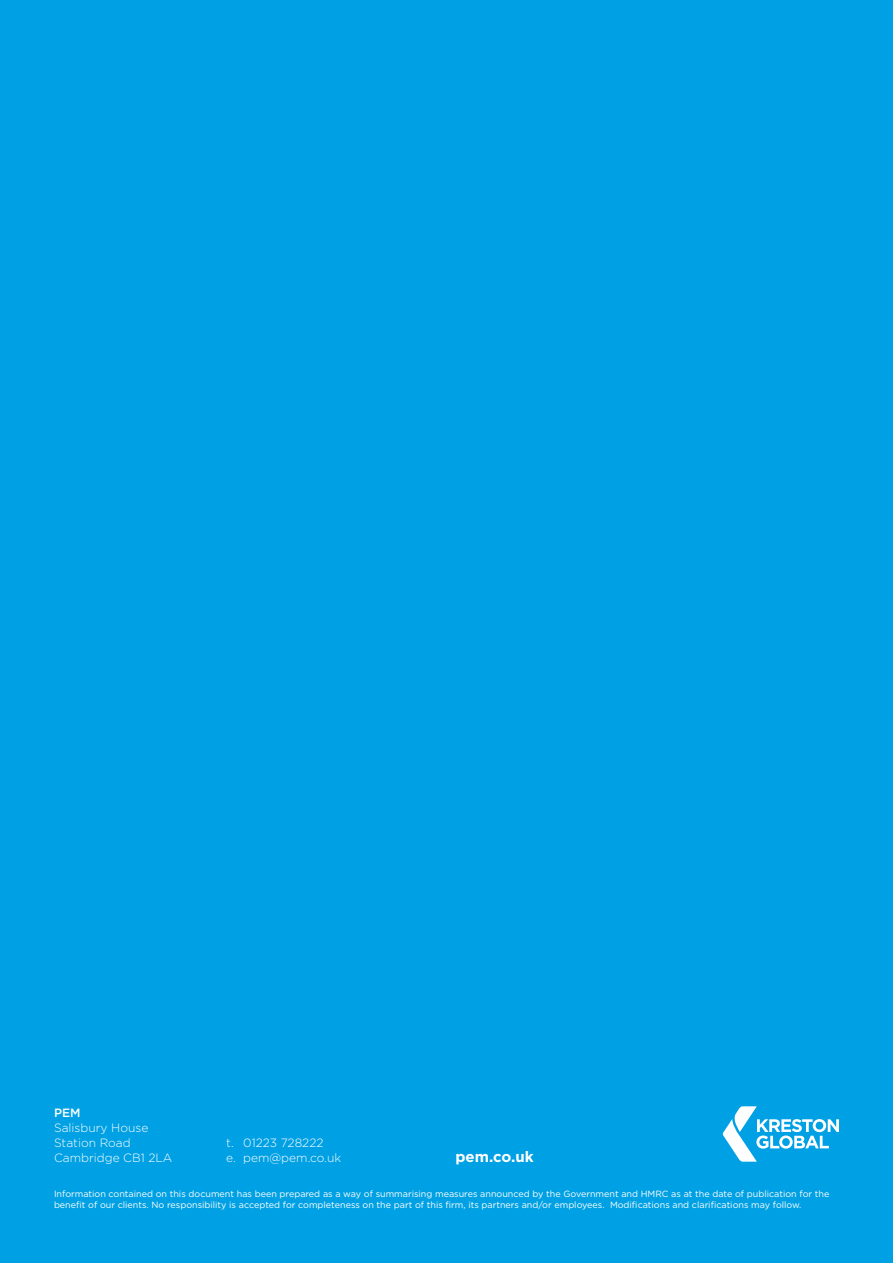
<style>
.page{position:relative;width:893px;height:1263px;background:#00a1e4}
.page>*{position:absolute;margin:0;border:0;box-sizing:border-box;transform-origin:0 0}
.t1{font:700 15px "Gotham";color:#fff}
.t2{font:300 12px/15px "Gotham";color:#fff}
.t3{font:500 12px "Gotham";color:#fff}
.t4{font:9px/10.8px "Gotham";color:#fff}
</style>
<div class="page">
<svg style="left:723px;top:1106px;width:116px;height:56px"></svg>
<h2 class="t3" style="left:54px;top:1105px;width:28px">PEM</h2>
<h2 class="t2" style="left:54px;top:1120px;width:120px">Salisbury House<br>Station Road<br>Cambridge CB1 2LA</h2>
<h2 class="t2" style="left:226px;top:1135px;width:116px">t. 01223 728222<br>e. pem@pem.co.uk</h2>
<h1 class="t1" style="left:455px;top:1147px;width:80px">pem.co.uk</h1>
<p class="t4" style="left:54px;top:1188px;width:777px">Information contained on this document has been prepared as a way of summarising measures announced by the Government and HMRC as at the date of publication for the benefit of our clients. No responsibility is accepted for completeness on the part of this firm, its partners and/or employees. Modifications and clarifications may follow.</p>
</div>
